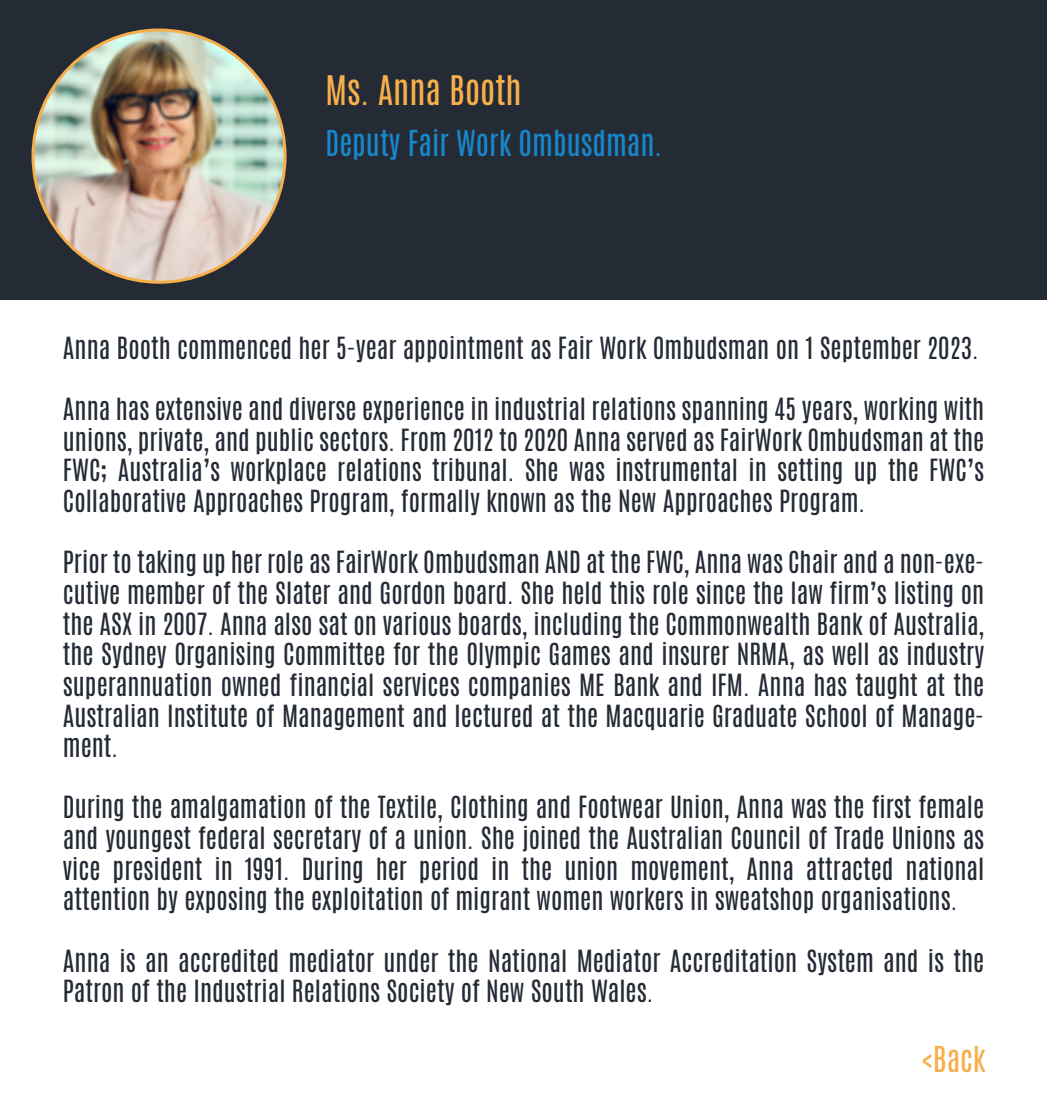
<style>
.page{position:relative;width:1047px;height:1109px;background:#fff}
.page>*{position:absolute;margin:0;border:0;box-sizing:border-box;transform-origin:0 0}
.t1{font:33.9px "Antonio";color:#f7af4b}
.t2{font:29.7px "Antonio";color:#1787cc}
.t3{font:29.7px "Antonio";color:#f7af4b}
.t4{font:25.5px/30.6px "Antonio";color:#252b35;text-align:justify}
</style>
<div class="page">
<div style="left:0;top:0;width:1047px;height:299px;background:#252b35"></div>
<img style="left:33px;top:30px;width:252px;height:252px;border-radius:126px">
<h1 class="t1" style="left:326px;top:65px;width:198px">Ms. Anna Booth</h1>
<p class="t2" style="left:326px;top:121px;width:338px">Deputy Fair Work Ombusdman.</p>
<p class="t4" style="left:63px;top:333px;width:917px">Anna Booth commenced her 5-year appointment as Fair Work Ombudsman on 1 September 2023.</p>
<p class="t4" style="left:63px;top:394px;width:923px">Anna has extensive and diverse experience in industrial relations spanning 45 years, working with unions, private, and public sectors. From 2012 to 2020 Anna served as FairWork Ombudsman at the FWC; Australia’s workplace relations tribunal. She was instrumental in setting up the FWC’s Collaborative Approaches Program, formally known as the New Approaches Program.</p>
<p class="t4" style="left:63px;top:547px;width:923px">Prior to taking up her role as FairWork Ombudsman AND at the FWC, Anna was Chair and a non-exe&shy;cutive member of the Slater and Gordon board. She held this role since the law firm’s listing on the ASX in 2007. Anna also sat on various boards, including the Commonwealth Bank of Australia, the Sydney Organising Committee for the Olympic Games and insurer NRMA, as well as industry superannuation owned financial services companies ME Bank and IFM. Anna has taught at the Australian Institute of Management and lectured at the Macquarie Graduate School of Manage&shy;ment.</p>
<p class="t4" style="left:63px;top:792px;width:923px">During the amalgamation of the Textile, Clothing and Footwear Union, Anna was the first female and youngest federal secretary of a union. She joined the Australian Council of Trade Unions as vice president in 1991. During her period in the union movement, Anna attracted national attention by exposing the exploitation of migrant women workers in sweatshop organisations.</p>
<p class="t4" style="left:63px;top:945px;width:923px">Anna is an accredited mediator under the National Mediator Accreditation System and is the<br>Patron of the Industrial Relations Society of New South Wales.</p>
<p class="t3" style="left:922px;top:1036px;width:65px">&lt;Back</p>
</div>
